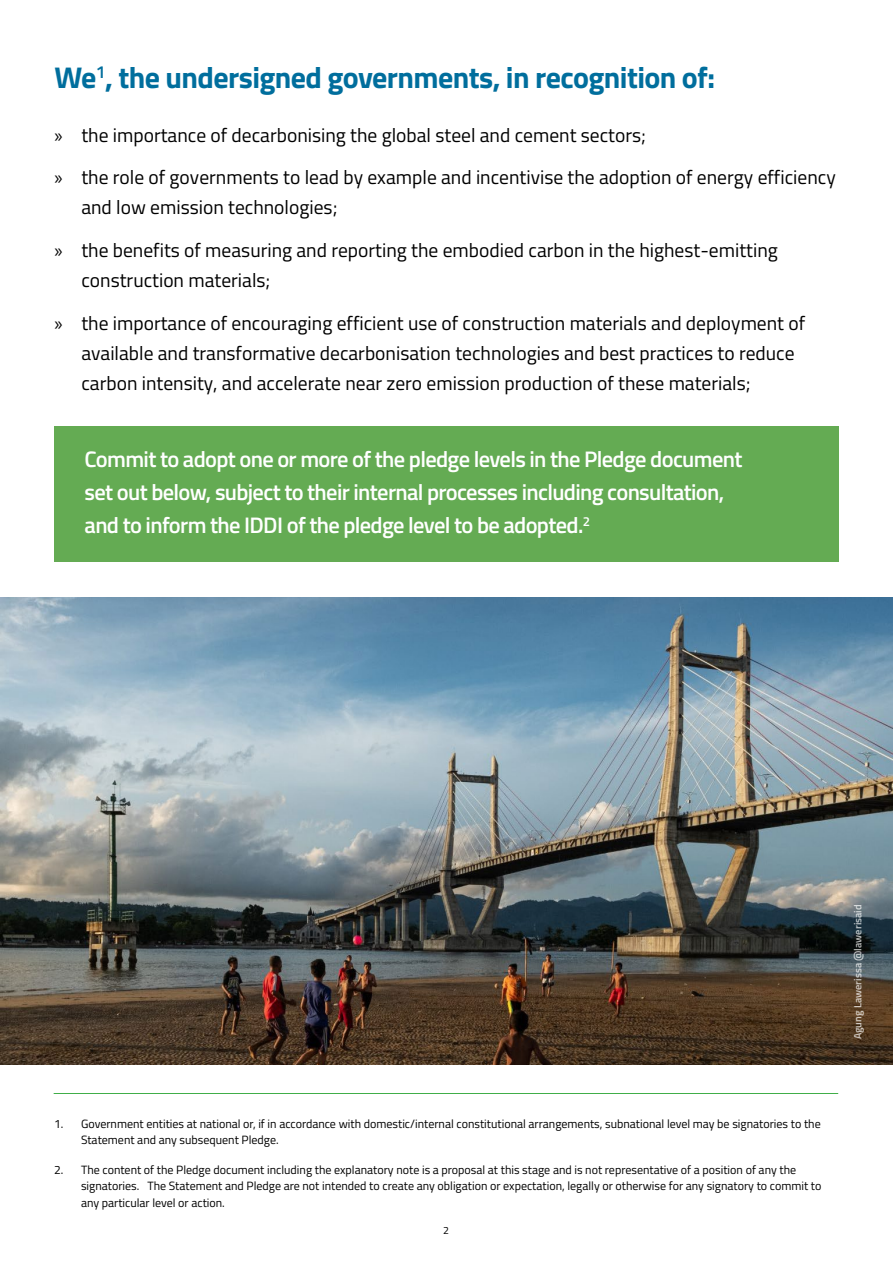
<style>
.page{position:relative;width:893px;height:1263px;background:#fff}
.page>*{position:absolute;margin:0;border:0;box-sizing:border-box;transform-origin:0 0}
.Header_3{font:700 30px "Titillium Web";letter-spacing:-.02em;color:#006e9d}
.Header_2{font:600 22.5px/33px "Titillium Web";letter-spacing:-.03em;color:#fff}
.t1{font:19.5px/30px "Titillium Web";color:#000}
.t2{font:12px/16.5px "Titillium Web";color:#000}
.t3{font:600 10.5px "Titillium Web";color:#fff}
.footnote{font:10.5px "Titillium Web";color:#000}
.s1{font-family:"Myriad Pro"}
</style>
<div class="page">
<div style="left:54px;top:426px;width:784px;height:136px;background:#64ab53"></div>
<hr style="left:54px;top:1093px;width:784px;height:1px;background:#40ae49">
<img style="left:0;top:597px;width:892px;height:468px">
<p class="Header_3" style="left:54px;top:55px;width:662px">We<sup>1</sup>, the undersigned governments, in recognition of:</p>
<p class="t1" style="left:54px;top:119px;width:593px"><span class="s1">»</span> the importance of decarbonising the global steel and cement sectors;</p>
<p class="t1" style="left:81px;top:162px;width:755px;text-indent:-27px"><span class="s1">»</span> the role of governments to lead by example and incentivise the adoption of energy efficiency and low emission technologies;</p>
<p class="t1" style="left:81px;top:234px;width:698px;text-indent:-27px"><span class="s1">»</span> the benefits of measuring and reporting the embodied carbon in the highest-emitting construction materials;</p>
<p class="t1" style="left:81px;top:307px;width:725px;text-indent:-27px"><span class="s1">»</span> the importance of encouraging efficient use of construction materials and deployment of available and transformative decarbonisation technologies and best practices to reduce carbon intensity, and accelerate near zero emission production of these materials;</p>
<p class="Header_2" style="left:85px;top:442px;width:659px">Commit to adopt one or more of the pledge levels in the Pledge document set out below, subject to their internal processes including consultation, and to inform the IDDI of the pledge level to be adopted.<sup>2</sup></p>
<p class="t2" style="left:81px;top:1115px;width:741px;text-indent:-27px">1. Government entities at national or, if in accordance with domestic/internal constitutional arrangements, subnational level may be signatories to the<br>Statement and any subsequent Pledge.</p>
<p class="t2" style="left:81px;top:1161px;width:742px;text-indent:-27px">2. The content of the Pledge document including the explanatory note is a proposal at this stage and is not representative of a position of any the signatories. The Statement and Pledge are not intended to create any obligation or expectation, legally or otherwise for any signatory to commit to any particular level or action.</p>
<p class="footnote" style="left:443px;top:1223px;width:7px">2</p>
<p class="t3" style="left:849px;top:1039px;width:136px;rotate:-90deg">Agung Lawerissa @lawerisaid</p>
</div>
